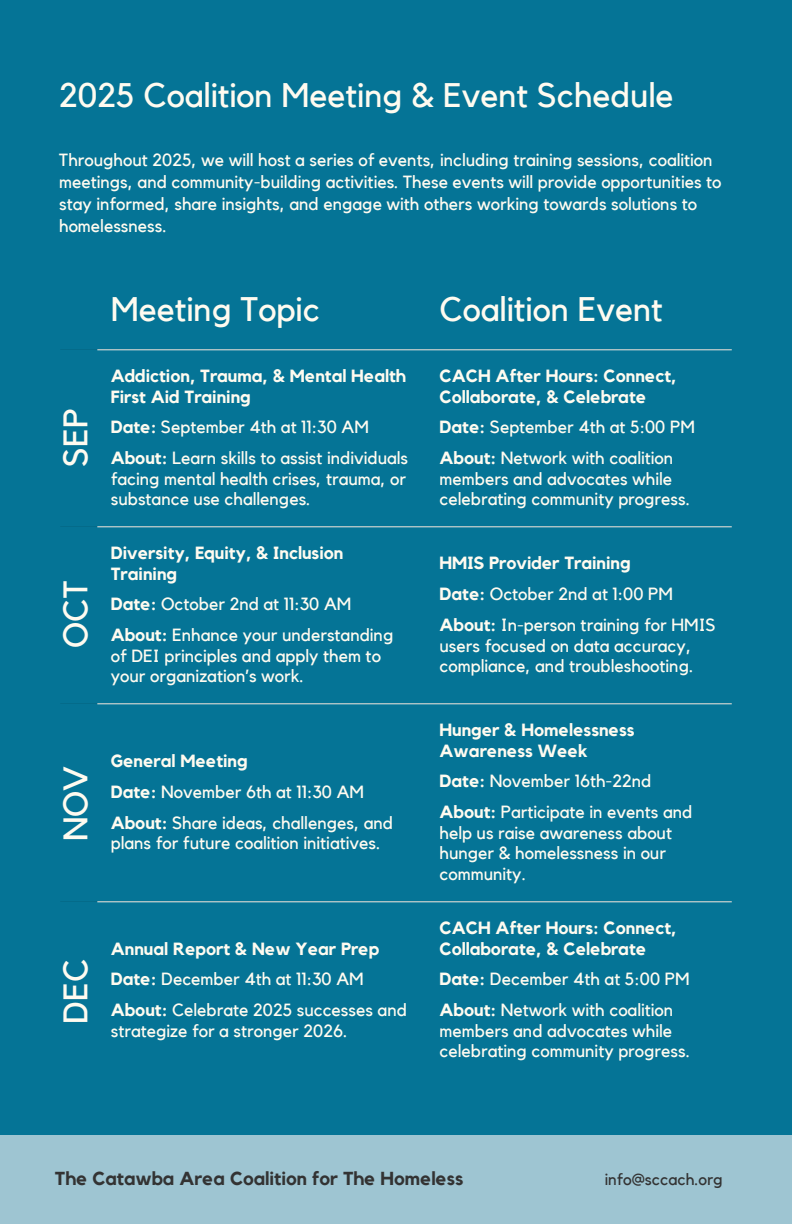
<style>
.page{position:relative;width:792px;height:1224px;background:#057496}
.page>*{position:absolute;margin:0;border:0;box-sizing:border-box;transform-origin:0 0}
.t1{font:34px "Kollektif";color:#fffbf0}
.t2{font:700 18.8px "Kollektif";color:#333}
.t3{font:17.6px/20.6px "Kollektif";color:#fffbf0}
.t4{font:700 17.6px/20.6px "Kollektif";color:#fffbf0}
.t5{font:16.2px "Kollektif";color:#333}
.s1{font-weight:700}
</style>
<div class="page">
<div style="left:0;top:1136px;width:792px;height:88px;background:#9ec5d2"></div>
<hr style="left:97px;top:349px;width:635px;height:1px;background:#f4f0e9">
<hr style="left:97px;top:526px;width:635px;height:1px;background:#f4f0e9">
<hr style="left:97px;top:703px;width:635px;height:1px;background:#f4f0e9">
<hr style="left:97px;top:901px;width:635px;height:1px;background:#f4f0e9">
<h1 class="t1" style="left:59px;top:80px;width:616px">2025 Coalition Meeting &amp; Event Schedule</h1>
<h1 class="t3" style="left:59px;top:150px;width:664px;line-height:22px">Throughout 2025, we will host a series of events, including training sessions, coalition meetings, and community-building activities. These events will provide opportunities to stay informed, share insights, and engage with others working towards solutions to homelessness.</h1>
<p class="t1" style="left:60px;top:467px;width:60px;rotate:-90deg">SEP</p>
<p class="t1" style="left:60px;top:648px;width:69px;rotate:-90deg">OCT</p>
<h1 class="t1" style="left:60px;top:841px;width:77px;rotate:-90deg">NOV</h1>
<h1 class="t1" style="left:60px;top:1024px;width:67px;rotate:-90deg">DEC</h1>
<h2 class="t1" style="left:111px;top:293px;width:211px">Meeting Topic</h2>
<h4 class="t1" style="left:440px;top:293px;width:225px">Coalition Event</h4>
<p class="t4" style="left:111px;top:366px;width:297px">Addiction, Trauma, &amp; Mental Health<br>First Aid Training</p>
<p class="t3" style="left:111px;top:418px;width:260px"><span class="s1">Date:</span> September 4th at 11:30 AM</p>
<p class="t3" style="left:111px;top:449px;width:299px;text-align:justify"><span class="s1">About:</span> Learn skills to assist individuals facing mental health crises, trauma, or substance use challenges.</p>
<p class="t4" style="left:111px;top:543px;width:234px">Diversity, Equity, &amp; Inclusion<br>Training</p>
<p class="t3" style="left:111px;top:595px;width:242px"><span class="s1">Date:</span> October 2nd at 11:30 AM</p>
<p class="t3" style="left:111px;top:626px;width:284px"><span class="s1">About:</span> Enhance your understanding of DEI principles and apply them to your organization’s work.</p>
<p class="t4" style="left:111px;top:751px;width:138px">General Meeting</p>
<p class="t3" style="left:111px;top:782px;width:255px"><span class="s1">Date:</span> November 6th at 11:30 AM</p>
<p class="t3" style="left:111px;top:813px;width:284px"><span class="s1">About:</span> Share ideas, challenges, and plans for future coalition initiatives.</p>
<p class="t4" style="left:111px;top:939px;width:270px">Annual Report &amp; New Year Prep</p>
<p class="t3" style="left:111px;top:970px;width:255px"><span class="s1">Date:</span> December 4th at 11:30 AM</p>
<p class="t3" style="left:111px;top:1001px;width:298px"><span class="s1">About:</span> Celebrate 2025 successes and strategize for a stronger 2026.</p>
<p class="t4" style="left:440px;top:366px;width:238px">CACH After Hours: Connect,<br>Collaborate, &amp; Celebrate</p>
<p class="t3" style="left:440px;top:418px;width:257px"><span class="s1">Date:</span> September 4th at 5:00 PM</p>
<p class="t3" style="left:440px;top:449px;width:252px"><span class="s1">About:</span> Network with coalition members and advocates while celebrating community progress.</p>
<p class="t4" style="left:440px;top:554px;width:193px">HMIS Provider Training</p>
<p class="t3" style="left:440px;top:584px;width:235px"><span class="s1">Date:</span> October 2nd at 1:00 PM</p>
<p class="t3" style="left:440px;top:615px;width:278px"><span class="s1">About:</span> In-person training for HMIS users focused on data accuracy, compliance, and troubleshooting.</p>
<p class="t4" style="left:440px;top:720px;width:197px">Hunger &amp; Homelessness<br>Awareness Week</p>
<p class="t3" style="left:440px;top:772px;width:213px"><span class="s1">Date:</span> November 16th-22nd</p>
<p class="t3" style="left:440px;top:803px;width:254px"><span class="s1">About:</span> Participate in events and help us raise awareness about hunger &amp; homelessness in our community.</p>
<p class="t4" style="left:440px;top:918px;width:238px">CACH After Hours: Connect,<br>Collaborate, &amp; Celebrate</p>
<p class="t3" style="left:440px;top:970px;width:252px"><span class="s1">Date:</span> December 4th at 5:00 PM</p>
<p class="t3" style="left:440px;top:1001px;width:252px"><span class="s1">About:</span> Network with coalition members and advocates while celebrating community progress.</p>
<p class="t2" style="left:55px;top:1170px;width:410px">The Catawba Area Coalition for The Homeless</p>
<h3 class="t5" style="left:605px;top:1172px;width:119px">info@sccach.org</h3>
</div>
